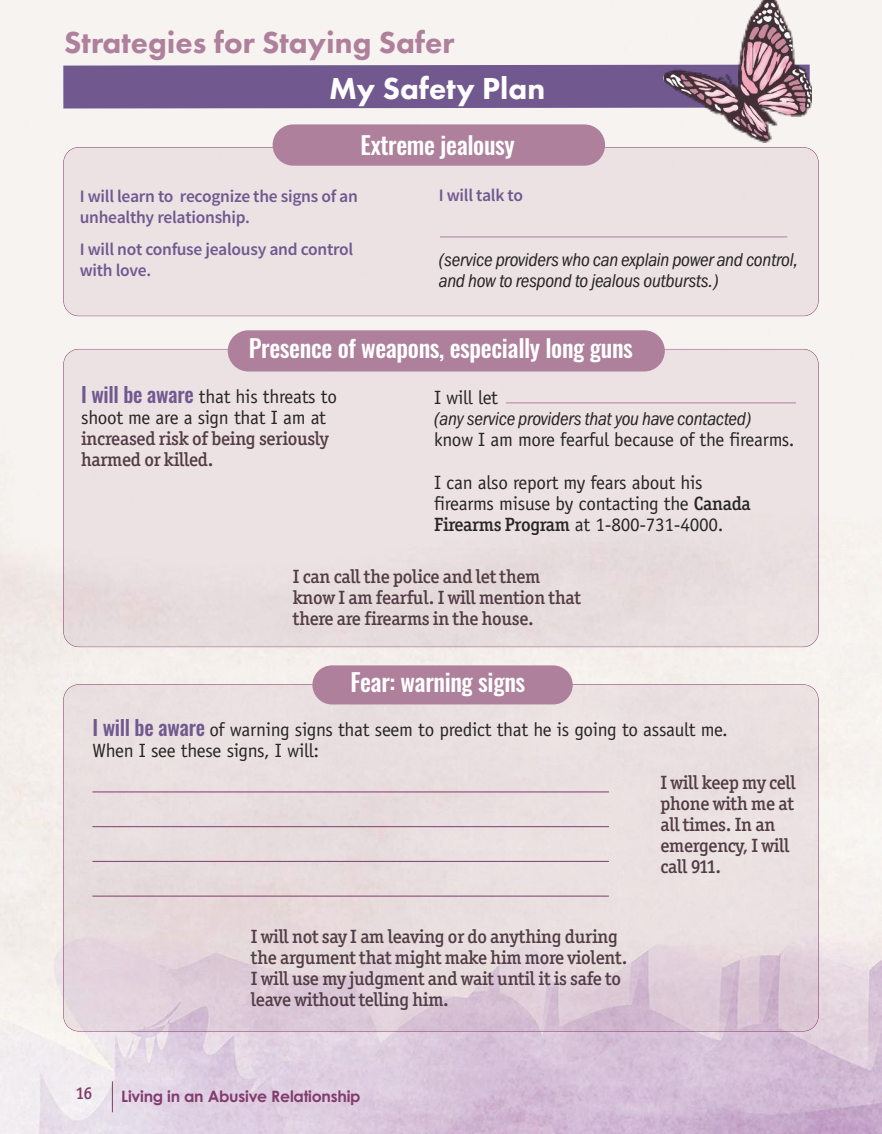
<style>
.page{position:relative;width:882px;height:1134px;background:#fff}
.page>*{position:absolute;margin:0;border:0;box-sizing:border-box;transform-origin:0 0}
.t1{font:800 31.5px "Futura PT";color:#ae809c}
.t2{font:800 31.5px "Futura PT";color:#fff}
.t3{font:500 24.5px "Oswald";letter-spacing:-.015em;color:#fff}
.t4{font:500 19.25px/21px "Officina Ser ITC";letter-spacing:-.015em;color:#523d46}
.t5{font:19.25px/21px "Officina Sans LT";letter-spacing:-.015em;color:#272526}
.t6{font:19.25px/21px "Franklin Gothic URW Con Boo Ita";letter-spacing:-.015em;color:#272526}
.t7{font:600 17.5px/21px "Source Sans Pro";letter-spacing:-.015em;color:#715990}
.t8{font:500 17.5px "Officina Ser ITC";color:#823c6d}
.t9{font:700 15.75px "Century Gothic";letter-spacing:-.015em;color:#823c6d}
.s1{font-family:"Oswald";font-weight:500;font-size:21px;color:#715990}
.s2{font-family:"Officina Ser ITC";font-weight:500}
</style>
<div class="page">
<div style="left:64px;top:349px;width:754px;height:298px;background:#ece1e3;border-radius:15px"></div>
<hr style="left:112px;top:1081px;width:1px;height:31px;background:#823c6d">
<hr style="left:506px;top:402px;width:290px;height:1px;background:#ae809c">
<div style="left:228px;top:330px;width:437px;height:42px;background:#ae809c;border-radius:21px"></div>
<div style="left:64px;top:148px;width:754px;height:168px;background:#ece1e3;border-radius:15px"></div>
<div style="left:63px;top:147px;width:756px;height:169px;border:1px solid #823c6d;border-radius:16px"></div>
<div style="left:273px;top:124px;width:332px;height:42px;background:#ae809c;border-radius:21px"></div>
<hr style="left:440px;top:236px;width:347px;height:1px;background:#ae809c">
<div style="left:64px;top:685px;width:754px;height:346px;background:#ae809c;border-radius:15px;opacity:.15"></div>
<div style="left:312px;top:665px;width:261px;height:39px;background:#ae809c;border-radius:20px"></div>
<hr style="left:92px;top:792px;width:517px;height:1px;background:#823c6d">
<hr style="left:92px;top:826px;width:517px;height:1px;background:#823c6d">
<hr style="left:92px;top:861px;width:517px;height:1px;background:#823c6d">
<hr style="left:92px;top:896px;width:517px;height:1px;background:#823c6d">
<div style="left:63px;top:65px;width:601px;height:44px;background:#715990"></div>
<img style="left:664px;top:0;width:148px;height:143px">
<h1 class="t1" style="left:64px;top:30px;width:392px">Strategies for Staying Safer</h1>
<h1 class="t2" style="left:329px;top:76px;width:218px">My Safety Plan</h1>
<p class="t3" style="left:361px;top:132px;width:156px">Extreme jealousy</p>
<p class="t7" style="left:80px;top:187px;width:280px">I will learn to recognize the signs of an unhealthy relationship.</p>
<p class="t7" style="left:80px;top:240px;width:275px">I will not confuse jealousy and control with love.</p>
<p class="t7" style="left:439px;top:186px;width:86px">I will talk to</p>
<p class="t6" style="left:439px;top:249px;width:361px">(service providers who can explain power and control, and how to respond to jealous outbursts.)</p>
<p class="t3" style="left:249px;top:335px;width:386px">Presence of weapons, especially long guns</p>
<p class="t5" style="left:81px;top:387px;width:257px"><span class="s1">I will be aware</span> that his threats to shoot me are a sign that I am at</p>
<p class="t4" style="left:81px;top:430px;width:249px">increased risk of being seriously harmed or killed.</p>
<p class="t5" style="left:434px;top:389px;width:66px">I will let</p>
<p class="t6" style="left:434px;top:408px;width:319px">(any service providers that you have contacted)</p>
<p class="t5" style="left:434px;top:430px;width:362px">know I am more fearful because of the firearms.</p>
<p class="t5" style="left:434px;top:473px;width:318px">I can also report my fears about his firearms misuse by contacting the <span class="s2">Canada<br>Firearms Program</span> at 1-800-731-4000.</p>
<p class="t4" style="left:293px;top:568px;width:290px">I can call the police and let them know I am fearful. I will mention that there are firearms in the house.</p>
<p class="t3" style="left:350px;top:669px;width:176px">Fear: warning signs</p>
<p class="t5" style="left:93px;top:721px;width:637px"><span class="s1">I will be aware</span> of warning signs that seem to predict that he is going to assault me.<br>When I see these signs, I will:</p>
<p class="t4" style="left:251px;top:928px;width:378px">I will not say I am leaving or do anything during the argument that might make him more violent.<br>I will use my judgment and wait until it is safe to leave without telling him.</p>
<p class="t8" style="left:76px;top:1086px;width:18px">16</p>
<p class="t9" style="left:121px;top:1087px;width:241px">Living in an Abusive Relationship</p>
<p class="t4" style="left:660px;top:774px;width:137px">I will keep my cell phone with me at all times. In an emergency, I will call 911.</p>
</div>
